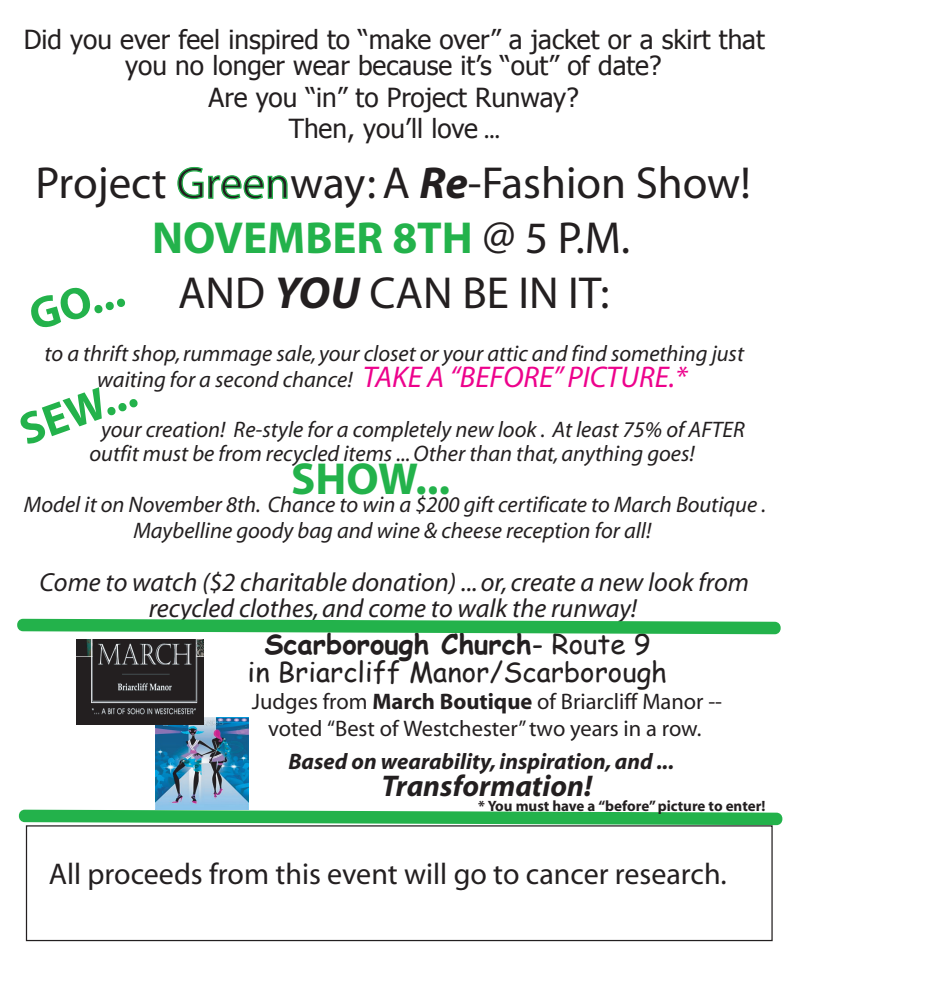
<style>
.page{position:relative;width:952px;height:993px;background:#fff}
.page>*{position:absolute;margin:0;border:0;box-sizing:border-box;transform-origin:0 0}
.t1{font:45px/55px "Myriad";color:#231f20;text-align:center}
.t2{font:45px "Scribble";color:#231f20}
.t3{font:700 45px "Myriad";color:#23b24b}
.t4{font:30px "Myriad";color:#231f20}
.t5{font:italic 700 30px "Myriad";color:#231f20}
.t6{font:27.5px/27.5px "Comic Sans MS";color:#231f20;text-align:center}
.t7{font:26.25px/26.2px "Tahoma";color:#231f20;text-align:center}
.t8{font:italic 26.25px/26.2px "Myriad";color:#231f20;text-align:center}
.t9{font:italic 22.5px/26.2px "Myriad";color:#231f20;text-align:center}
.t10{font:22.5px/26.2px "Myriad";color:#231f20;text-align:center}
.t11{font:italic 700 22.5px "Myriad";color:#231f20}
.t12{font:700 15px "Myriad";color:#231f20}
.s1{font-family:"Scribble"}
.s2{font-family:"Myriad"}
.s3{font-family:"Myriad";font-weight:700;font-style:italic}
.s4{font-weight:700;color:#23b24b}
.s5{font-weight:700;font-style:italic}
.s6{font-size:30px;color:#ed028c}
.s7{font-weight:700}
</style>
<div class="page">
<img style="left:155px;top:717px;width:93px;height:92px">
<svg style="left:18px;top:809px;width:765px;height:16px"></svg>
<img style="left:76px;top:640px;width:128px;height:84px">
<svg style="left:17px;top:619px;width:764px;height:15px;background:#48bf69"></svg>
<div style="left:26px;top:825px;width:747px;height:116px;border:1px solid #231f20"></div>
<p class="t7" style="left:24px;top:25px;width:743px">Did you ever feel inspired to “make over” a jacket or a skirt that you no longer wear because it’s “out” of date?</p>
<p class="t7" style="left:209px;top:80px;width:372px;line-height:31.5px">Are you “in” to Project Runway?<br>Then, you’ll love <span class="s1">...</span></p>
<h1 class="t2" style="left:35px;top:161px;width:717px">Project Greenway: <span class="s2">A</span> <span class="s3">Re</span><span class="s2">-Fashion Show!</span></h1>
<h1 class="t1" style="left:152px;top:213px;width:480px"><span class="s4">NOVEMBER 8TH</span> @ 5 P.M.<br>AND <span class="s5">YOU</span> CAN BE IN IT:</h1>
<p class="t9" style="left:45px;top:341px;width:701px">to a thrift shop, rummage sale, your closet or your attic and find something just waiting for a second chance! <span class="s6">TAKE A “BEFORE” PICTURE.*</span></p>
<p class="t9" style="left:90px;top:419px;width:657px;line-height:23.8px;text-align:left;text-indent:12px">your creation! Re-style for a completely new look . At least 75% of AFTER outfit must be from recycled items ... Other than that, anything goes!</p>
<p class="t9" style="left:24px;top:492px;width:744px">Model it on November 8th. Chance to win a $200 gift certificate to March Boutique .<br>Maybelline goody bag and wine &amp; cheese reception for all!</p>
<p class="t8" style="left:40px;top:570px;width:711px">Come to watch ($2 charitable donation) ... or, create a new look from recycled clothes, and come to walk the runway!</p>
<h1 class="t3" style="left:24px;top:293px;width:98px;rotate:-15deg">GO...</h1>
<h1 class="t3" style="left:13px;top:410px;width:122px;rotate:-20deg">SEW...</h1>
<h1 class="t3" style="left:291px;top:455px;width:161px">SHOW...</h1>
<p class="t6" style="left:248px;top:630px;width:421px"><span class="s7">Scarborough Church</span>- Route 9<br>in Briarcliff Manor/Scarborough</p>
<p class="t10" style="left:252px;top:689px;width:472px">Judges from <span class="s7">March Boutique</span> of Briarcliff Manor -- voted “Best of Westchester” two years in a row.</p>
<p class="t11" style="left:288px;top:749px;width:387px">Based on wearability, inspiration, and ...</p>
<h2 class="t5" style="left:382px;top:770px;width:212px">Transformation!</h2>
<p class="t12" style="left:478px;top:798px;width:289px">* You must have a “before” picture to enter!</p>
<h2 class="t4" style="left:49px;top:859px;width:680px">All proceeds from this event will go to cancer research.</h2>
</div>
